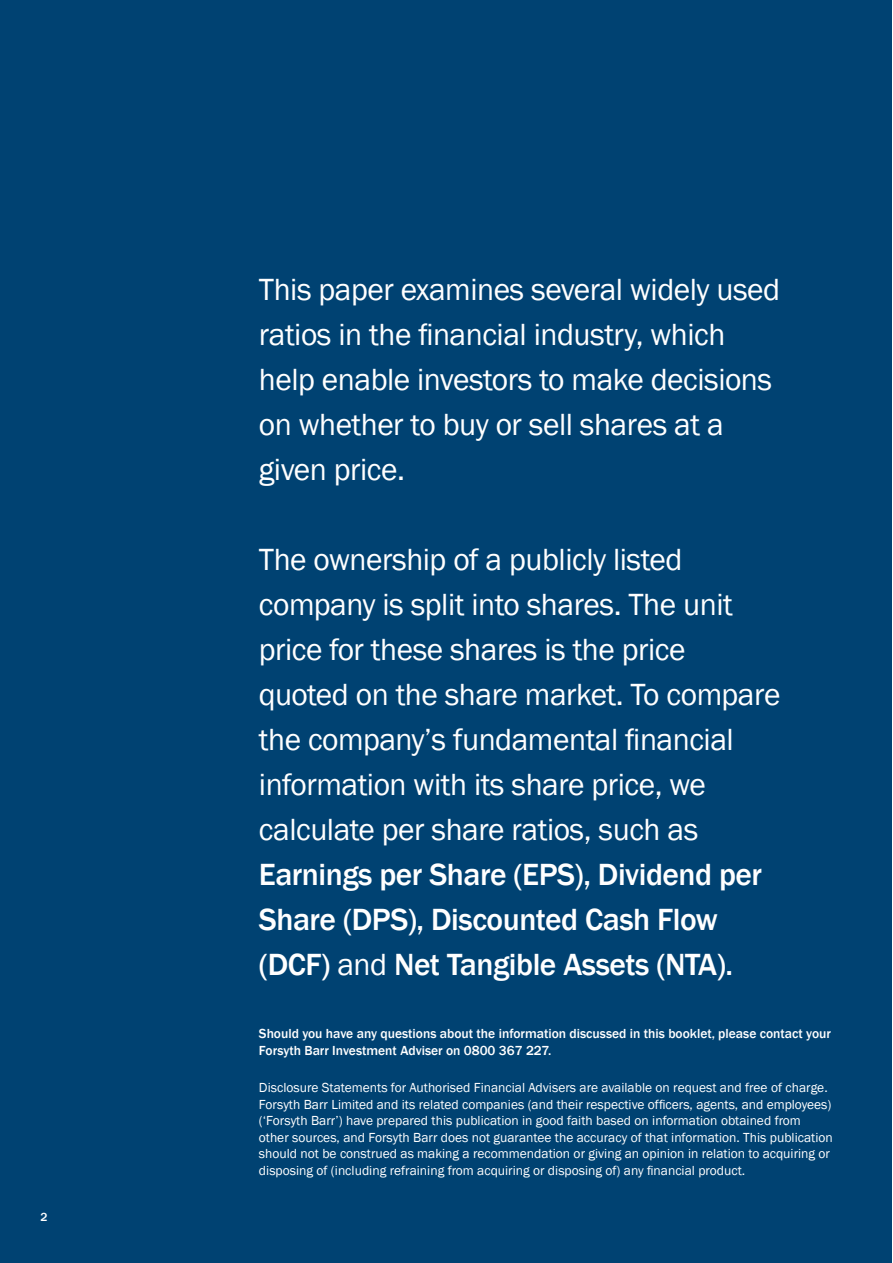
<style>
.page{position:relative;width:893px;height:1263px;background:#fff}
.page>*{position:absolute;margin:0;border:0;box-sizing:border-box;transform-origin:0 0}
.t1{font:31.5px/45px "Franklin Gothic";letter-spacing:-.015em;color:#fff}
.t2{font:500 31.5px/45px "Franklin Gothic";letter-spacing:-.015em;color:#fff}
.t3{font:13.5px/16.5px "Franklin Gothic";color:#fff}
.t4{font:500 13.5px/16.5px "Franklin Gothic";color:#fff}
.t5{font:500 12px "Franklin Gothic";color:#fff}
.s1{font-weight:400}
</style>
<div class="page">
<div style="left:0;top:0;width:892px;height:1263px;background:#004272"></div>
<p class="t5" style="left:41px;top:1210px;width:9px">2</p>
<h1 class="t1" style="left:259px;top:268px;width:523px">This paper examines several widely used ratios in the financial industry, which help enable investors to make decisions on whether to buy or sell shares at a given price.</h1>
<p class="t1" style="left:259px;top:538px;width:523px">The ownership of a publicly listed company is split into shares. The unit price for these shares is the price quoted on the share market. To compare the company’s fundamental financial information with its share price, we calculate per share ratios, such as</p>
<h1 class="t2" style="left:259px;top:852px;width:505px">Earnings per Share (EPS), Dividend per<br>Share (DPS), Discounted Cash Flow (DCF) <span class="s1">and</span> Net Tangible Assets (NTA).</h1>
<p class="t4" style="left:259px;top:1025px;width:573px">Should you have any questions about the information discussed in this booklet, please contact your<br>Forsyth Barr Investment Adviser on 0800 367 227.</p>
<p class="t3" style="left:259px;top:1080px;width:575px">Disclosure Statements for Authorised Financial Advisers are available on request and free of charge.<br>Forsyth Barr Limited and its related companies (and their respective officers, agents, and employees) (‘Forsyth Barr’) have prepared this publication in good faith based on information obtained from other sources, and Forsyth Barr does not guarantee the accuracy of that information. This publication should not be construed as making a recommendation or giving an opinion in relation to acquiring or disposing of (including refraining from acquiring or disposing of) any financial product.</p>
</div>
